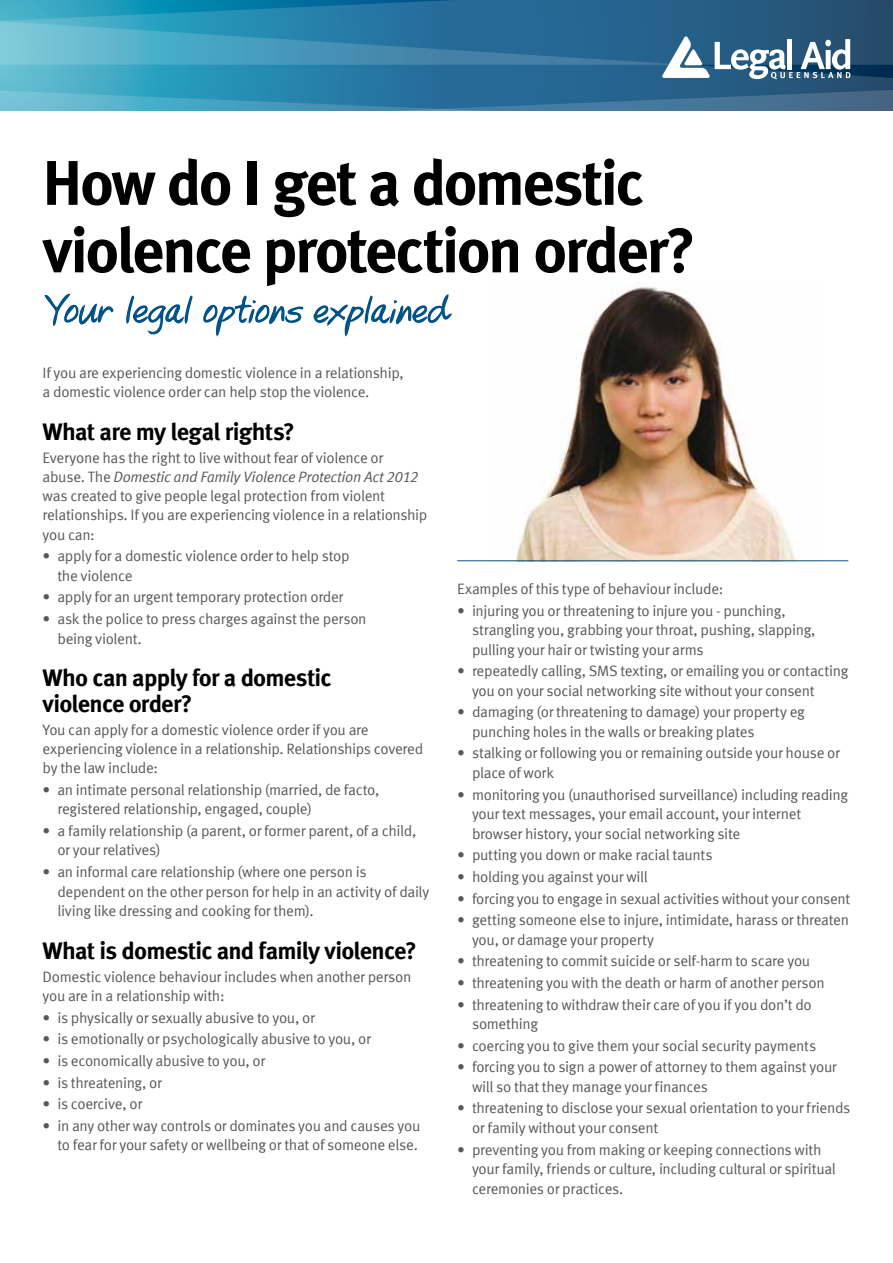
<style>
.page{position:relative;width:893px;height:1263px;background:#fff}
.page>*{position:absolute;margin:0;border:0;box-sizing:border-box;transform-origin:0 0}
.t1{font:700 63px/67.5px "Meta Offc";letter-spacing:-.04em;color:#000}
.t2{font:37.5px "Kyles Hand";color:#005187}
.t3{font:700 24px/25.5px "Meta Offc";letter-spacing:-.03em;color:#000}
.t4{font:15px/19.5px "Meta Offc Norm";letter-spacing:-.025em;color:#58585a}
.t5{font:15px "Meta Offc Norm Ita";letter-spacing:-.025em;color:#58585a}
.s1{font-family:"Meta Offc Norm"}
</style>
<div class="page">
<svg style="left:44px;top:293px;width:70px;height:34px"></svg>
<svg style="left:126px;top:295px;width:67px;height:40px"></svg>
<svg style="left:203px;top:295px;width:101px;height:42px"></svg>
<svg style="left:313px;top:294px;width:140px;height:43px"></svg>
<svg style="left:0;top:65px;width:893px;height:24px;background:#2d7ca2"></svg>
<svg style="left:0;top:0;width:893px;height:65px;background:#337fa3"></svg>
<svg style="left:0;top:89px;width:893px;height:22px;background:#3c82a5"></svg>
<svg style="left:662px;top:36px;width:188px;height:43px"></svg>
<img style="left:515px;top:283px;width:282px;height:277px">
<hr style="left:457px;top:560px;width:391px;height:1px;background:#005187">
<h1 class="t1" style="left:43px;top:151px;width:655px">How do I get a domestic violence protection order?</h1>
<h2 class="t2" style="left:43px;top:284px;width:409px">Your legal options explained</h2>
<p class="t4" style="left:43px;top:364px;width:363px">If you are experiencing domestic violence in a relationship, a domestic violence order can help stop the violence.</p>
<h3 class="t3" style="left:43px;top:419px;width:254px">What are my legal rights?</h3>
<p class="t4" style="left:43px;top:448px;width:342px">Everyone has the right to live without fear of violence or</p>
<p class="t5" style="left:43px;top:468px;width:377px"><span class="s1">abuse. The</span> Domestic and Family Violence Protection Act 2012</p>
<p class="t4" style="left:43px;top:487px;width:386px">was created to give people legal protection from violent relationships. If you are experiencing violence in a relationship you can:</p>
<p class="t4" style="left:57px;top:547px;width:294px;text-indent:-15px">• apply for a domestic violence order to help stop the violence</p>
<p class="t4" style="left:43px;top:588px;width:302px">• apply for an urgent temporary protection order</p>
<p class="t4" style="left:57px;top:609px;width:311px;text-indent:-15px">• ask the police to press charges against the person being violent.</p>
<h3 class="t3" style="left:43px;top:666px;width:291px">Who can apply for a domestic violence order?</h3>
<p class="t4" style="left:43px;top:720px;width:382px">You can apply for a domestic violence order if you are experiencing violence in a relationship. Relationships covered by the law include:</p>
<p class="t4" style="left:57px;top:780px;width:324px;text-indent:-15px">• an intimate personal relationship (married, de facto, registered relationship, engaged, couple)</p>
<p class="t4" style="left:57px;top:821px;width:361px;text-indent:-15px">• a family relationship (a parent, or former parent, of a child, or your relatives)</p>
<p class="t4" style="left:57px;top:862px;width:373px;text-indent:-15px">• an informal care relationship (where one person is dependent on the other person for help in an activity of daily living like dressing and cooking for them).</p>
<h3 class="t3" style="left:43px;top:938px;width:376px">What is domestic and family violence?</h3>
<p class="t4" style="left:43px;top:967px;width:370px">Domestic violence behaviour includes when another person you are in a relationship with:</p>
<p class="t4" style="left:43px;top:1008px;width:274px">• is physically or sexually abusive to you, or</p>
<p class="t4" style="left:43px;top:1030px;width:330px">• is emotionally or psychologically abusive to you, or</p>
<p class="t4" style="left:43px;top:1051px;width:224px">• is economically abusive to you, or</p>
<p class="t4" style="left:43px;top:1073px;width:121px">• is threatening, or</p>
<p class="t4" style="left:43px;top:1095px;width:101px">• is coercive, or</p>
<p class="t4" style="left:43px;top:1116px;width:379px;text-align:right">• in any other way controls or dominates you and causes you to fear for your safety or wellbeing or that of someone else.</p>
<p class="t4" style="left:457px;top:579px;width:268px">Examples of this type of behaviour include:</p>
<p class="t4" style="left:472px;top:601px;width:345px;text-indent:-15px">• injuring you or threatening to injure you - punching, strangling you, grabbing your throat, pushing, slapping, pulling your hair or twisting your arms</p>
<p class="t4" style="left:472px;top:662px;width:378px;text-indent:-15px">• repeatedly calling, SMS texting, or emailing you or contacting you on your social networking site without your consent</p>
<p class="t4" style="left:472px;top:703px;width:334px;text-indent:-15px">• damaging (or threatening to damage) your property eg punching holes in the walls or breaking plates</p>
<p class="t4" style="left:472px;top:744px;width:370px;text-indent:-15px">• stalking or following you or remaining outside your house or place of work</p>
<p class="t4" style="left:472px;top:785px;width:378px;text-indent:-15px">• monitoring you (unauthorised surveillance) including reading your text messages, your email account, your internet browser history, your social networking site</p>
<p class="t4" style="left:457px;top:846px;width:257px">• putting you down or make racial taunts</p>
<p class="t4" style="left:457px;top:867px;width:192px">• holding you against your will</p>
<p class="t4" style="left:457px;top:889px;width:395px">• forcing you to engage in sexual activities without your consent</p>
<p class="t4" style="left:472px;top:910px;width:378px;text-indent:-15px">• getting someone else to injure, intimidate, harass or threaten you, or damage your property</p>
<p class="t4" style="left:457px;top:952px;width:355px">• threatening to commit suicide or self-harm to scare you</p>
<p class="t4" style="left:457px;top:973px;width:369px">• threatening you with the death or harm of another person</p>
<p class="t4" style="left:472px;top:995px;width:341px;text-indent:-15px">• threatening to withdraw their care of you if you don’t do something</p>
<p class="t4" style="left:457px;top:1036px;width:361px">• coercing you to give them your social security payments</p>
<p class="t4" style="left:472px;top:1058px;width:366px;text-indent:-15px">• forcing you to sign a power of attorney to them against your will so that they manage your finances</p>
<p class="t4" style="left:472px;top:1099px;width:380px;text-indent:-15px">• threatening to disclose your sexual orientation to your friends or family without your consent</p>
<p class="t4" style="left:472px;top:1140px;width:365px;text-indent:-15px">• preventing you from making or keeping connections with your family, friends or culture, including cultural or spiritual ceremonies or practices.</p>
</div>
